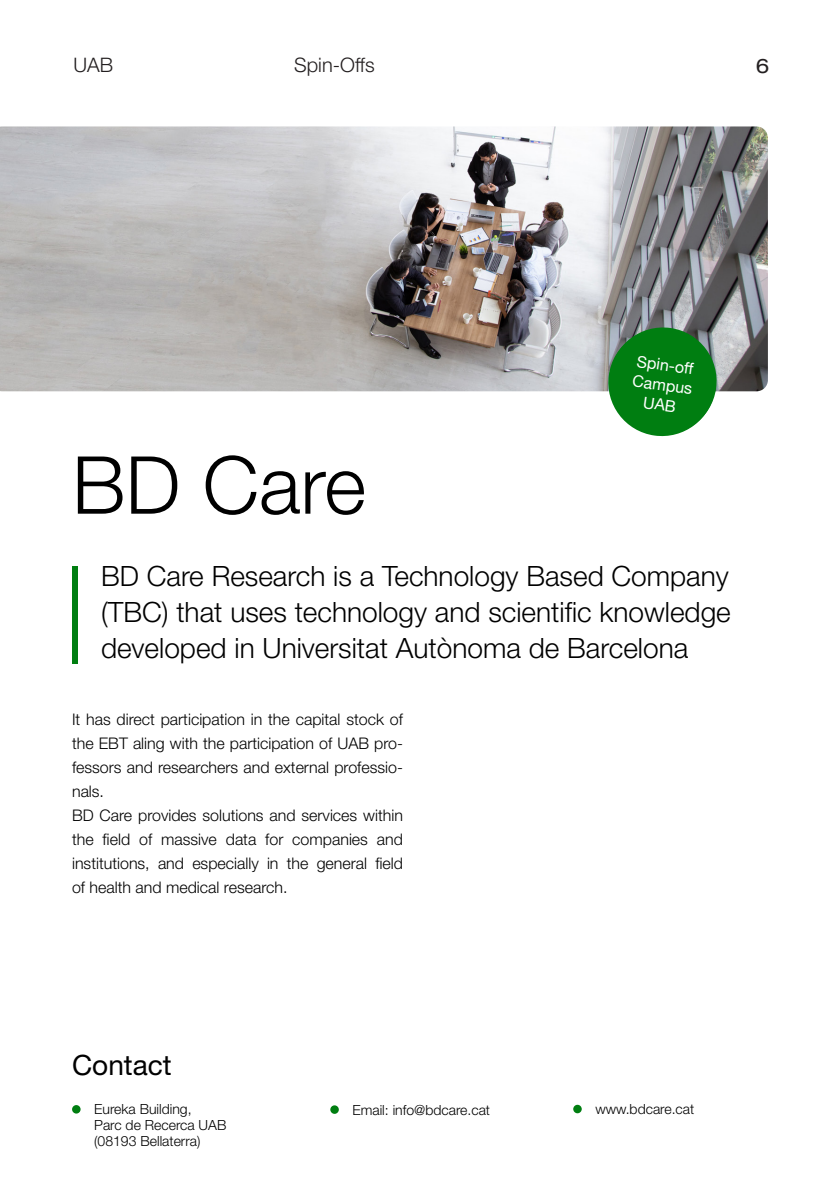
<style>
.page{position:relative;width:840px;height:1191px;background:#fff}
.page>*{position:absolute;margin:0;border:0;box-sizing:border-box;transform-origin:0 0}
.t1{font:300 80px "Helvetica Neue LT Std";color:#000}
.t2{font:300 28px/36px "Helvetica Neue LT Std";color:#000;text-align:justify}
.t3{font:28px "Helvetica Neue LT Std";color:#000}
.t4{font:20px "Helvetica Neue";color:#fff}
.t5{font:300 20px "Helvetica Neue LT Std";color:#231f20}
.t6{font:expanded 20px "Helvetica Neue LT Std";color:#231f20}
.t7{font:300 16px/24px "Helvetica Neue LT Std";color:#000;text-align:justify}
.t8{font:16px "Helvetica Neue";color:#fff}
.t9{font:300 14px "Helvetica Neue LT Std";color:#000}
</style>
<div class="page">
<div style="left:72px;top:1105px;width:9px;height:8px;background:#007e11;border-radius:50%"></div>
<div style="left:330px;top:1105px;width:8px;height:8px;background:#007e11;border-radius:50%"></div>
<div style="left:573px;top:1104px;width:8px;height:9px;background:#007e11;border-radius:50%"></div>
<img style="left:0;top:126px;width:767px;height:265px">
<div style="left:72px;top:566px;width:5px;height:97px;background:#007e11"></div>
<svg style="left:604px;top:324px;width:115px;height:113px;background:#389145"></svg>
<p class="t5" style="left:73px;top:53px;width:41px">UAB</p>
<p class="t5" style="left:294px;top:53px;width:82px">Spin-Offs</p>
<p class="t6" style="left:755px;top:54px;width:15px">6</p>
<p class="t1" style="left:72px;top:436px;width:295px">BD Care</p>
<p class="t8" style="left:638px;top:349px;width:65px;rotate:8deg">Spin-off</p>
<p class="t8" style="left:634px;top:369px;width:62px;rotate:8deg">Campus</p>
<p class="t4" style="left:630px;top:352px;width:81px;rotate:8deg">Spin-off</p>
<p class="t4" style="left:635px;top:375px;width:55px;rotate:8deg">video!</p>
<p class="t2" style="left:101px;top:557px;width:631px">BD Care Research is a Technology Based Company (TBC) that uses technology and scientific knowledge developed in Universitat Autònoma de Barcelona</p>
<p class="t7" style="left:72px;top:707px;width:332px">It has direct participation in the capital stock of the EBT aling with the participation of UAB pro&shy;fessors and researchers and external professio&shy;nals.</p>
<p class="t7" style="left:72px;top:803px;width:332px">BD Care provides solutions and services within the field of massive data for companies and institutions, and especially in the general field of health and medical research.</p>
<p class="t3" style="left:72px;top:1048px;width:101px">Contact</p>
<p class="t9" style="left:94px;top:1100px;width:99px">Eureka Building,</p>
<p class="t9" style="left:94px;top:1116px;width:134px">Parc de Recerca UAB</p>
<p class="t9" style="left:94px;top:1132px;width:108px">(08193 Bellaterra)</p>
<p class="t9" style="left:352px;top:1101px;width:139px">Email: info@bdcare.cat</p>
<p class="t9" style="left:595px;top:1100px;width:100px">www.bdcare.cat</p>
</div>
